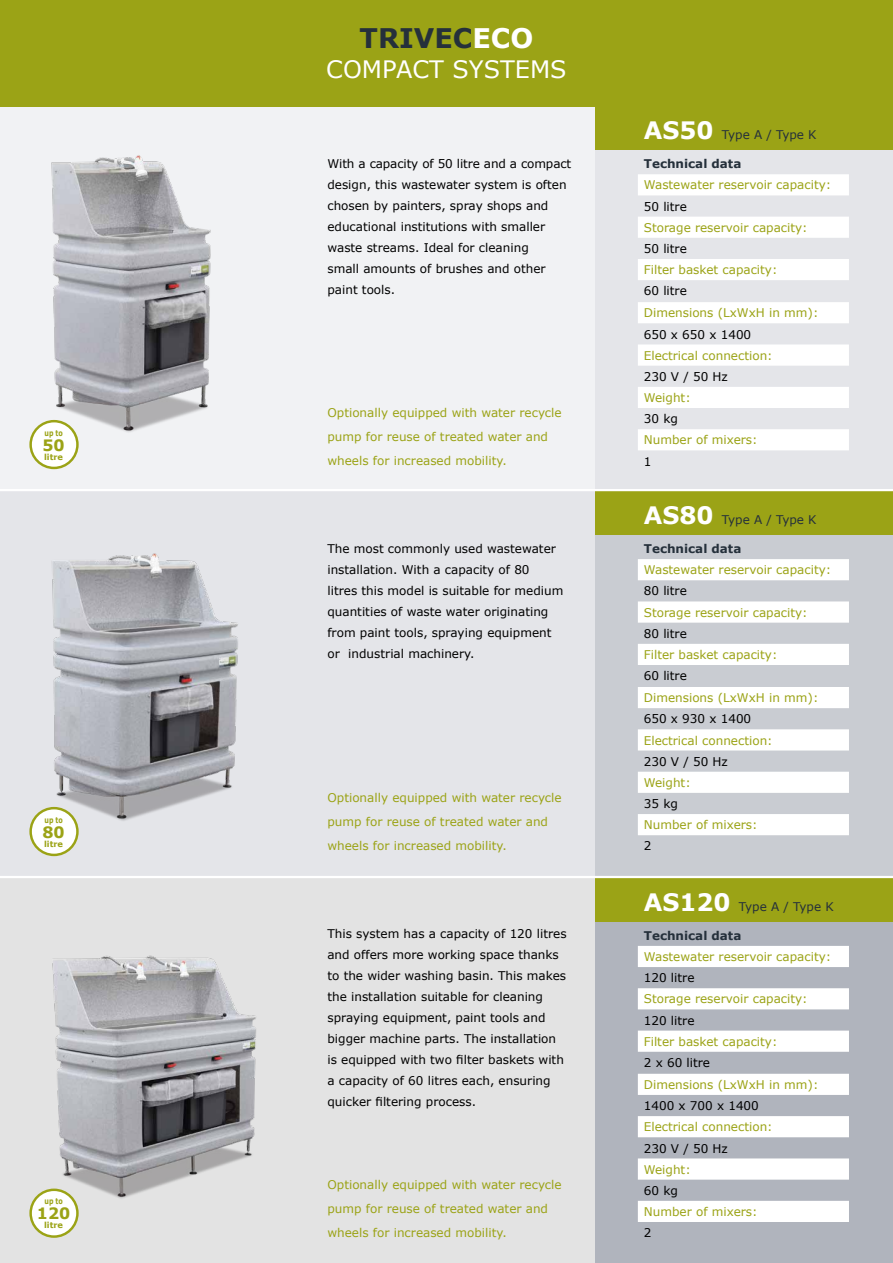
<style>
.page{position:relative;width:893px;height:1263px;background:#f1f2f4}
.page>*{position:absolute;margin:0;border:0;box-sizing:border-box;transform-origin:0 0}
.t1{font:700 27px "Verdana";color:#25303b}
.t2{font:24px "Verdana";color:#fff}
.t3{font:700 15.6px "Verdana";color:#9ba316}
.t4{font:12px/21px "Verdana";color:#000}
.t5{font:12px/24px "Verdana";color:#9ba316}
.t6{font:12px "Verdana";color:#25303b}
.t7{font:700 12px "Verdana";color:#25303b}
.t8{font:700 8.25px "Verdana";color:#9ba316}
.t9{font:700 8.25px "Verdana";color:#9ba316;scale:.77 1}
.s1{color:#fff}
.s2{font-weight:700;font-size:24px;color:#fff}
</style>
<div class="page">
<div style="left:0;top:490px;width:893px;height:387px;background:#e4e5e9"></div>
<div style="left:0;top:878px;width:893px;height:385px;background:#e3e3e3"></div>
<div style="left:595px;top:0;width:298px;height:490px;background:#e4e5e9"></div>
<div style="left:595px;top:490px;width:298px;height:387px;background:#c9ccd2"></div>
<div style="left:595px;top:876px;width:298px;height:387px;background:#b0b4bd"></div>
<div style="left:595px;top:491px;width:298px;height:44px;background:#9ba316"></div>
<div style="left:595px;top:878px;width:298px;height:44px;background:#9ba316"></div>
<div style="left:595px;top:104px;width:298px;height:46px;background:#9ba316"></div>
<svg style="left:638px;top:174px;width:211px;height:276px;fill:#fff"></svg>
<svg style="left:638px;top:559px;width:211px;height:276px;fill:#fff"></svg>
<svg style="left:638px;top:946px;width:211px;height:276px;fill:#fff"></svg>
<hr style="left:0;top:489px;width:893px;height:2px;background:#fff">
<div style="left:31px;top:421px;width:46px;height:47px;background:#fff;border-radius:50%"></div>
<div style="left:29px;top:420px;width:50px;height:49px;border:2px solid #9ba316;border-radius:50%"></div>
<div style="left:31px;top:808px;width:46px;height:47px;background:#fff;border-radius:50%"></div>
<div style="left:29px;top:807px;width:50px;height:49px;border:2px solid #9ba316;border-radius:50%"></div>
<div style="left:0;top:0;width:893px;height:106px;background:#9ba316"></div>
<img style="left:32px;top:155px;width:179px;height:296px">
<img style="left:43px;top:553px;width:195px;height:276px">
<img style="left:32px;top:955px;width:224px;height:250px">
<div style="left:31px;top:1190px;width:46px;height:46px;background:#fff;border-radius:50%"></div>
<div style="left:29px;top:1188px;width:50px;height:50px;border:2px solid #9ba316;border-radius:50%"></div>
<hr style="left:0;top:876px;width:893px;height:2px;background:#fff">
<p class="t9" style="left:45px;top:427px;width:25px">up to</p>
<h3 class="t3" style="left:42px;top:435px;width:24px">50</h3>
<p class="t8" style="left:44px;top:451px;width:20px">litre</p>
<p class="t9" style="left:45px;top:814px;width:25px">up to</p>
<h3 class="t3" style="left:42px;top:822px;width:24px">80</h3>
<p class="t8" style="left:44px;top:838px;width:20px">litre</p>
<p class="t9" style="left:45px;top:1196px;width:25px">up to</p>
<h3 class="t3" style="left:37px;top:1203px;width:35px">120</h3>
<p class="t8" style="left:44px;top:1220px;width:20px">litre</p>
<h1 class="t1" style="left:360px;top:21px;width:175px">TRIVEC<span class="s1">ECO</span></h1>
<h2 class="t2" style="left:326px;top:53px;width:242px">COMPACT SYSTEMS</h2>
<p class="t4" style="left:327px;top:153px;width:245px">With a capacity of 50 litre and a compact design, this wastewater system is often chosen by painters, spray shops and educational institutions with smaller waste streams. Ideal for cleaning<br>small amounts of brushes and other paint tools.</p>
<p class="t5" style="left:327px;top:400px;width:236px">Optionally equipped with water recycle pump for reuse of treated water and wheels for increased mobility.</p>
<p class="t4" style="left:327px;top:538px;width:237px">The most commonly used wastewater installation. With a capacity of 80<br>litres this model is suitable for medium quantities of waste water originating from paint tools, spraying equipment or industrial machinery.</p>
<p class="t5" style="left:327px;top:786px;width:236px">Optionally equipped with water recycle pump for reuse of treated water and wheels for increased mobility.</p>
<p class="t4" style="left:327px;top:923px;width:241px">This system has a capacity of 120 litres and offers more working space thanks to the wider washing basin. This makes the installation suitable for cleaning spraying equipment, paint tools and bigger machine parts. The installation is equipped with two filter baskets with a capacity of 60 litres each, ensuring quicker filtering process.</p>
<p class="t5" style="left:327px;top:1172px;width:236px">Optionally equipped with water recycle pump for reuse of treated water and wheels for increased mobility.</p>
<p class="t6" style="left:644px;top:127px;width:174px"><span class="s2">AS50</span> Type A / Type K</p>
<p class="t7" style="left:644px;top:156px;width:99px">Technical data</p>
<p class="t5" style="left:644px;top:173px;width:189px">Wastewater reservoir capacity:</p>
<p class="t4" style="left:644px;top:196px;width:45px">50 litre</p>
<p class="t5" style="left:644px;top:215px;width:165px">Storage reservoir capacity:</p>
<p class="t4" style="left:644px;top:238px;width:45px">50 litre</p>
<p class="t5" style="left:644px;top:258px;width:135px">Filter basket capacity:</p>
<p class="t4" style="left:644px;top:280px;width:45px">60 litre</p>
<p class="t5" style="left:644px;top:301px;width:176px">Dimensions (LxWxH in mm):</p>
<p class="t4" style="left:644px;top:323px;width:109px">650 x 650 x 1400</p>
<p class="t5" style="left:644px;top:343px;width:130px">Electrical connection:</p>
<p class="t4" style="left:644px;top:366px;width:86px">230 V / 50 Hz</p>
<p class="t5" style="left:644px;top:386px;width:48px">Weight:</p>
<p class="t4" style="left:644px;top:408px;width:36px">30 kg</p>
<p class="t5" style="left:644px;top:428px;width:115px">Number of mixers:</p>
<p class="t4" style="left:644px;top:451px;width:9px">1</p>
<p class="t6" style="left:644px;top:511px;width:174px"><span class="s2">AS80</span> Type A / Type K</p>
<p class="t7" style="left:644px;top:541px;width:99px">Technical data</p>
<p class="t5" style="left:644px;top:558px;width:189px">Wastewater reservoir capacity:</p>
<p class="t4" style="left:644px;top:580px;width:45px">80 litre</p>
<p class="t5" style="left:644px;top:600px;width:165px">Storage reservoir capacity:</p>
<p class="t4" style="left:644px;top:623px;width:45px">80 litre</p>
<p class="t5" style="left:644px;top:642px;width:135px">Filter basket capacity:</p>
<p class="t4" style="left:644px;top:665px;width:45px">60 litre</p>
<p class="t5" style="left:644px;top:686px;width:176px">Dimensions (LxWxH in mm):</p>
<p class="t4" style="left:644px;top:708px;width:109px">650 x 930 x 1400</p>
<p class="t5" style="left:644px;top:728px;width:130px">Electrical connection:</p>
<p class="t4" style="left:644px;top:751px;width:86px">230 V / 50 Hz</p>
<p class="t5" style="left:644px;top:770px;width:48px">Weight:</p>
<p class="t4" style="left:644px;top:793px;width:36px">35 kg</p>
<p class="t5" style="left:644px;top:813px;width:115px">Number of mixers:</p>
<p class="t4" style="left:644px;top:835px;width:9px">2</p>
<p class="t6" style="left:644px;top:898px;width:191px"><span class="s2">AS120</span> Type A / Type K</p>
<p class="t7" style="left:644px;top:928px;width:99px">Technical data</p>
<p class="t5" style="left:644px;top:944px;width:189px">Wastewater reservoir capacity:</p>
<p class="t4" style="left:644px;top:967px;width:52px">120 litre</p>
<p class="t5" style="left:644px;top:987px;width:165px">Storage reservoir capacity:</p>
<p class="t4" style="left:644px;top:1009px;width:52px">120 litre</p>
<p class="t5" style="left:644px;top:1029px;width:135px">Filter basket capacity:</p>
<p class="t4" style="left:644px;top:1052px;width:68px">2 x 60 litre</p>
<p class="t5" style="left:644px;top:1072px;width:176px">Dimensions (LxWxH in mm):</p>
<p class="t4" style="left:644px;top:1095px;width:117px">1400 x 700 x 1400</p>
<p class="t5" style="left:644px;top:1115px;width:130px">Electrical connection:</p>
<p class="t4" style="left:644px;top:1137px;width:86px">230 V / 50 Hz</p>
<p class="t5" style="left:644px;top:1157px;width:48px">Weight:</p>
<p class="t4" style="left:644px;top:1180px;width:36px">60 kg</p>
<p class="t5" style="left:644px;top:1199px;width:115px">Number of mixers:</p>
<p class="t4" style="left:644px;top:1222px;width:9px">2</p>
</div>
